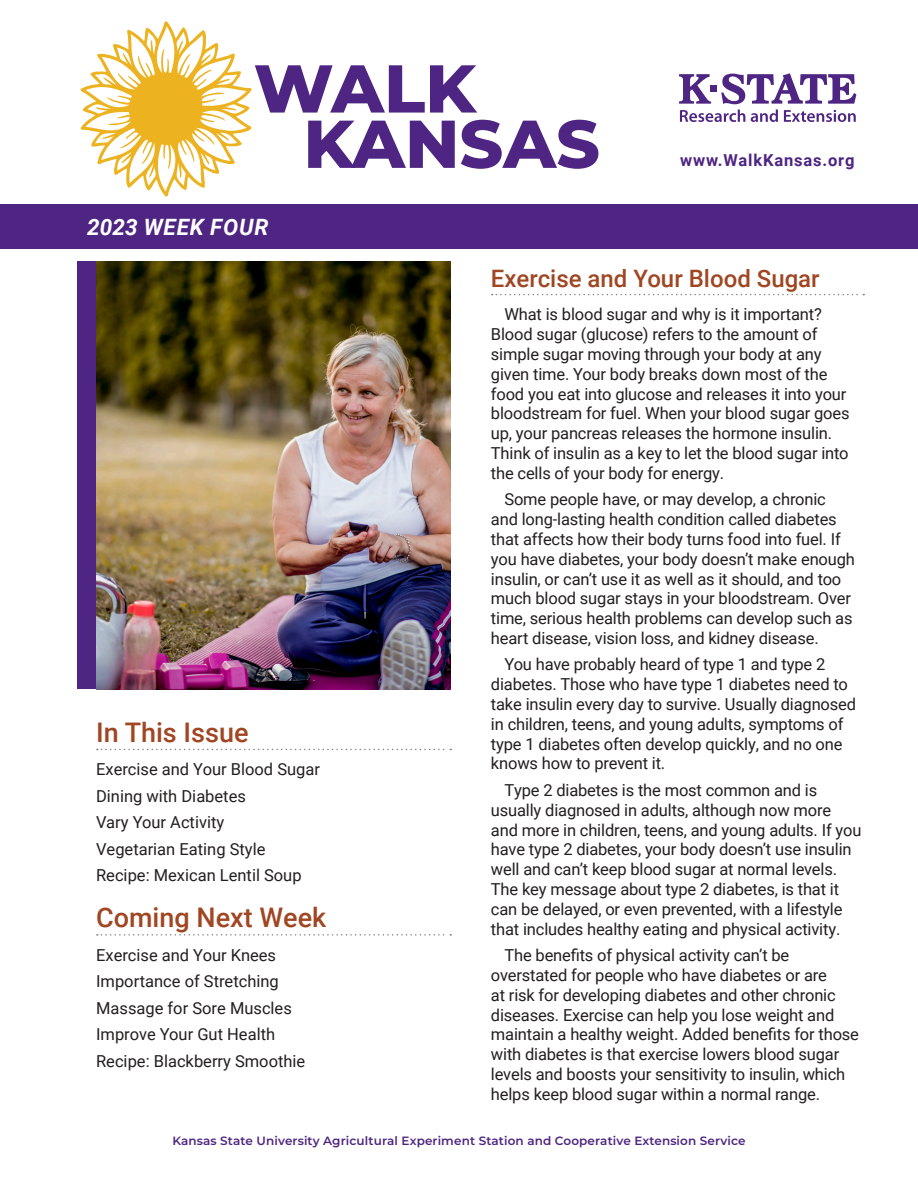
<style>
.page{position:relative;width:918px;height:1188px;background:#fff}
.page>*{position:absolute;margin:0;border:0;box-sizing:border-box;transform-origin:0 0}
.t1{font:800 67.5px/55.3px "Montserrat";color:#4e2582}
.Headings{font:500 27px "Roboto";color:#a04622}
.Headings-2{font:500 24px "Roboto";color:#a04622}
.t2{font:italic 700 22.5px "Roboto";letter-spacing:.035em;color:#fff}
.Body{font:16.5px/19.8px "Roboto";letter-spacing:-.01em;color:#231f20}
.This_Issue_text{font:16.5px "Roboto";color:#231f20}
.t3{font:700 16.5px "Roboto";letter-spacing:.05em;color:#4e2582}
.t4{font:600 12px "Montserrat";letter-spacing:.01em;color:#4e2582}
</style>
<div class="page">
<div style="left:0;top:204px;width:918px;height:44px;background:#4e2582"></div>
<svg style="left:679px;top:73px;width:177px;height:49px"></svg>
<svg style="left:80px;top:21px;width:172px;height:176px"></svg>
<svg style="left:97px;top:749px;width:354px;height:1px"></svg>
<svg style="left:97px;top:934px;width:354px;height:2px"></svg>
<img style="left:96px;top:262px;width:354px;height:427px">
<svg style="left:492px;top:294px;width:372px;height:1px"></svg>
<div style="left:77px;top:262px;width:19px;height:427px;background:#4e2582"></div>
<h1 class="t1" style="left:303px;top:57px;width:298px;text-indent:-50px">WALK<br>KANSAS</h1>
<h3 class="t2" style="left:87px;top:211px;width:183px">2023 WEEK FOUR</h3>
<p class="t3" style="left:680px;top:148px;width:176px">www.WalkKansas.org</p>
<h1 class="Headings" style="left:96px;top:713px;width:154px">In This Issue</h1>
<p class="This_Issue_text" style="left:96px;top:758px;width:225px">Exercise and Your Blood Sugar</p>
<p class="This_Issue_text" style="left:96px;top:784px;width:151px">Dining with Diabetes</p>
<p class="This_Issue_text" style="left:96px;top:811px;width:130px">Vary Your Activity</p>
<p class="This_Issue_text" style="left:96px;top:837px;width:171px">Vegetarian Eating Style</p>
<p class="This_Issue_text" style="left:96px;top:864px;width:207px">Recipe: Mexican Lentil Soup</p>
<h1 class="Headings" style="left:96px;top:899px;width:232px">Coming Next Week</h1>
<p class="This_Issue_text" style="left:96px;top:943px;width:182px">Exercise and Your Knees</p>
<p class="This_Issue_text" style="left:96px;top:970px;width:184px">Importance of Stretching</p>
<p class="This_Issue_text" style="left:96px;top:996px;width:197px">Massage for Sore Muscles</p>
<p class="This_Issue_text" style="left:96px;top:1023px;width:181px">Improve Your Gut Health</p>
<p class="This_Issue_text" style="left:96px;top:1049px;width:211px">Recipe: Blackberry Smoothie</p>
<h1 class="Headings-2" style="left:491px;top:262px;width:330px">Exercise and Your Blood Sugar</h1>
<p class="Body" style="left:491px;top:304px;width:360px;text-indent:14px">What is blood sugar and why is it important?<br>Blood sugar (glucose) refers to the amount of simple sugar moving through your body at any given time. Your body breaks down most of the food you eat into glucose and releases it into your bloodstream for fuel. When your blood sugar goes up, your pancreas releases the hormone insulin.<br>Think of insulin as a key to let the blood sugar into the cells of your body for energy.</p>
<p class="Body" style="left:491px;top:489px;width:366px;text-indent:14px">Some people have, or may develop, a chronic and long-lasting health condition called diabetes that affects how their body turns food into fuel. If you have diabetes, your body doesn’t make enough insulin, or can’t use it as well as it should, and too much blood sugar stays in your bloodstream. Over time, serious health problems can develop such as heart disease, vision loss, and kidney disease.</p>
<p class="Body" style="left:491px;top:654px;width:367px;text-indent:14px">You have probably heard of type 1 and type 2 diabetes. Those who have type 1 diabetes need to take insulin every day to survive. Usually diagnosed in children, teens, and young adults, symptoms of type 1 diabetes often develop quickly, and no one knows how to prevent it.</p>
<p class="Body" style="left:491px;top:780px;width:372px;text-indent:14px">Type 2 diabetes is the most common and is usually diagnosed in adults, although now more and more in children, teens, and young adults. If you have type 2 diabetes, your body doesn’t use insulin well and can’t keep blood sugar at normal levels.<br>The key message about type 2 diabetes, is that it can be delayed, or even prevented, with a lifestyle that includes healthy eating and physical activity.</p>
<p class="Body" style="left:491px;top:945px;width:370px;text-indent:14px">The benefits of physical activity can’t be overstated for people who have diabetes or are<br>at risk for developing diabetes and other chronic diseases. Exercise can help you lose weight and maintain a healthy weight. Added benefits for those with diabetes is that exercise lowers blood sugar levels and boosts your sensitivity to insulin, which helps keep blood sugar within a normal range.</p>
<p class="t4" style="left:172px;top:1132px;width:575px">Kansas State University Agricultural Experiment Station and Cooperative Extension Service</p>
</div>
